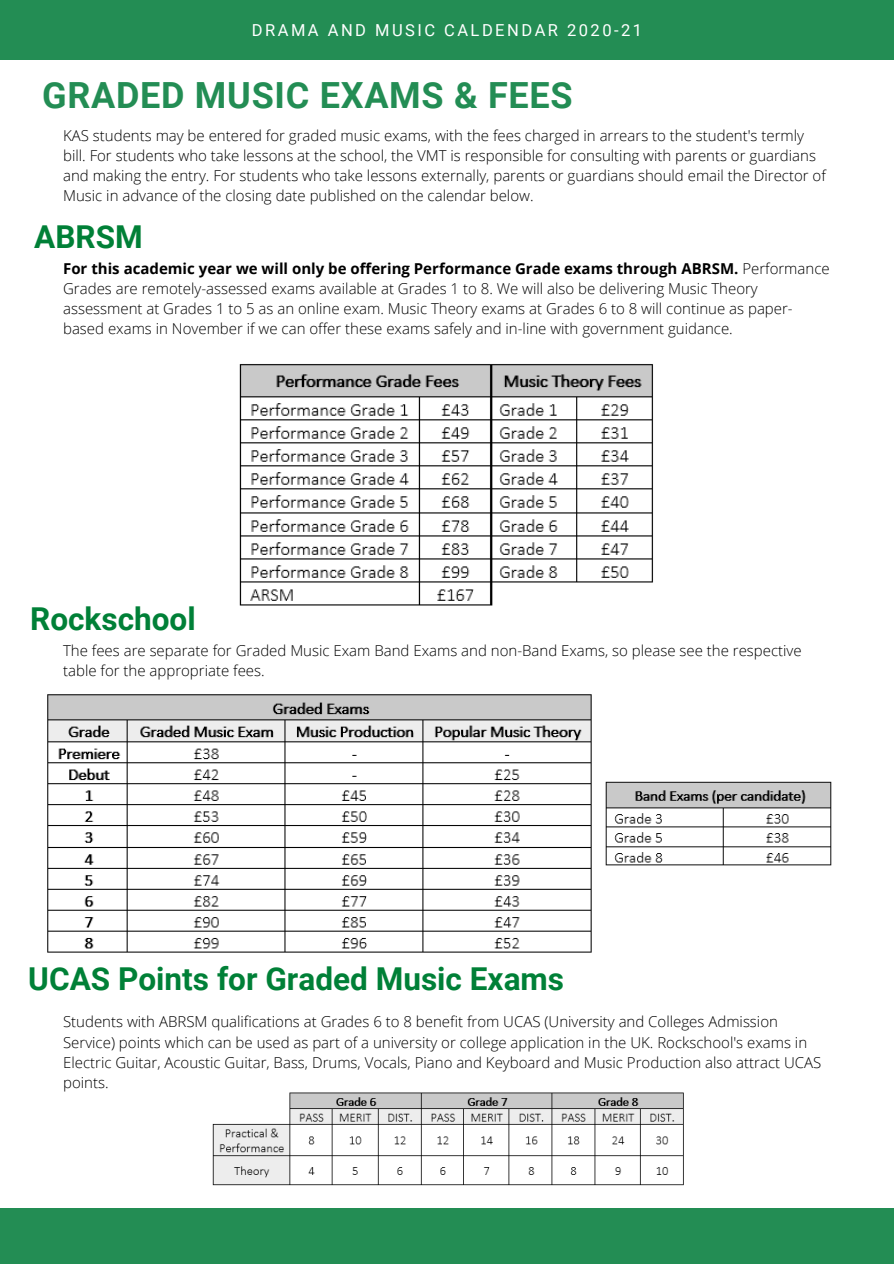
<style>
.page{position:relative;width:894px;height:1264px;background:#fff}
.page>*{position:absolute;margin:0;border:0;box-sizing:border-box;transform-origin:0 0}
.t1{font:700 36px "Roboto";letter-spacing:.02em;color:#238d54}
.t2{font:700 31.5px "Roboto";color:#008037}
.t3{font:16.5px "Roboto";letter-spacing:.15em;color:#fff}
.t4{font:300 15px/20.2px "Open Sans";color:#000}
.s1{font-weight:700}
</style>
<div class="page">
<div style="left:0;top:0;width:893px;height:60px;background:#238d54"></div>
<div style="left:0;top:1208px;width:893px;height:55px;background:#238d54"></div>
<img style="left:212px;top:1092px;width:472px;height:94px">
<img style="left:239px;top:364px;width:414px;height:242px">
<img style="left:47px;top:694px;width:545px;height:259px">
<img style="left:605px;top:781px;width:227px;height:85px">
<p class="t3" style="left:252px;top:20px;width:391px">DRAMA AND MUSIC CALDENDAR 2020-21</p>
<h1 class="t1" style="left:42px;top:75px;width:532px">GRADED MUSIC EXAMS &amp; FEES</h1>
<p class="t4" style="left:63px;top:124px;width:764px">KAS students may be entered for graded music exams, with the fees charged in arrears to the student's termly bill. For students who take lessons at the school, the VMT is responsible for consulting with parents or guardians and making the entry. For students who take lessons externally, parents or guardians should email the Director of Music in advance of the closing date published on the calendar below.</p>
<h2 class="t2" style="left:34px;top:219px;width:110px">ABRSM</h2>
<p class="t4" style="left:63px;top:257px;width:767px"><span class="s1">For this academic year we will only be offering Performance Grade exams through ABRSM.</span> Performance Grades are remotely-assessed exams available at Grades 1 to 8. We will also be delivering Music Theory assessment at Grades 1 to 5 as an online exam. Music Theory exams at Grades 6 to 8 will continue as paper&shy;based exams in November if we can offer these exams safely and in-line with government guidance.</p>
<h2 class="t2" style="left:30px;top:600px;width:167px">Rockschool</h2>
<p class="t4" style="left:63px;top:640px;width:740px">The fees are separate for Graded Music Exam Band Exams and non-Band Exams, so please see the respective table for the appropriate fees.</p>
<h2 class="t2" style="left:28px;top:961px;width:537px">UCAS Points for Graded Music Exams</h2>
<p class="t4" style="left:63px;top:1011px;width:759px">Students with ABRSM qualifications at Grades 6 to 8 benefit from UCAS (University and Colleges Admission Service) points which can be used as part of a university or college application in the UK. Rockschool's exams in Electric Guitar, Acoustic Guitar, Bass, Drums, Vocals, Piano and Keyboard and Music Production also attract UCAS points.</p>
</div>
